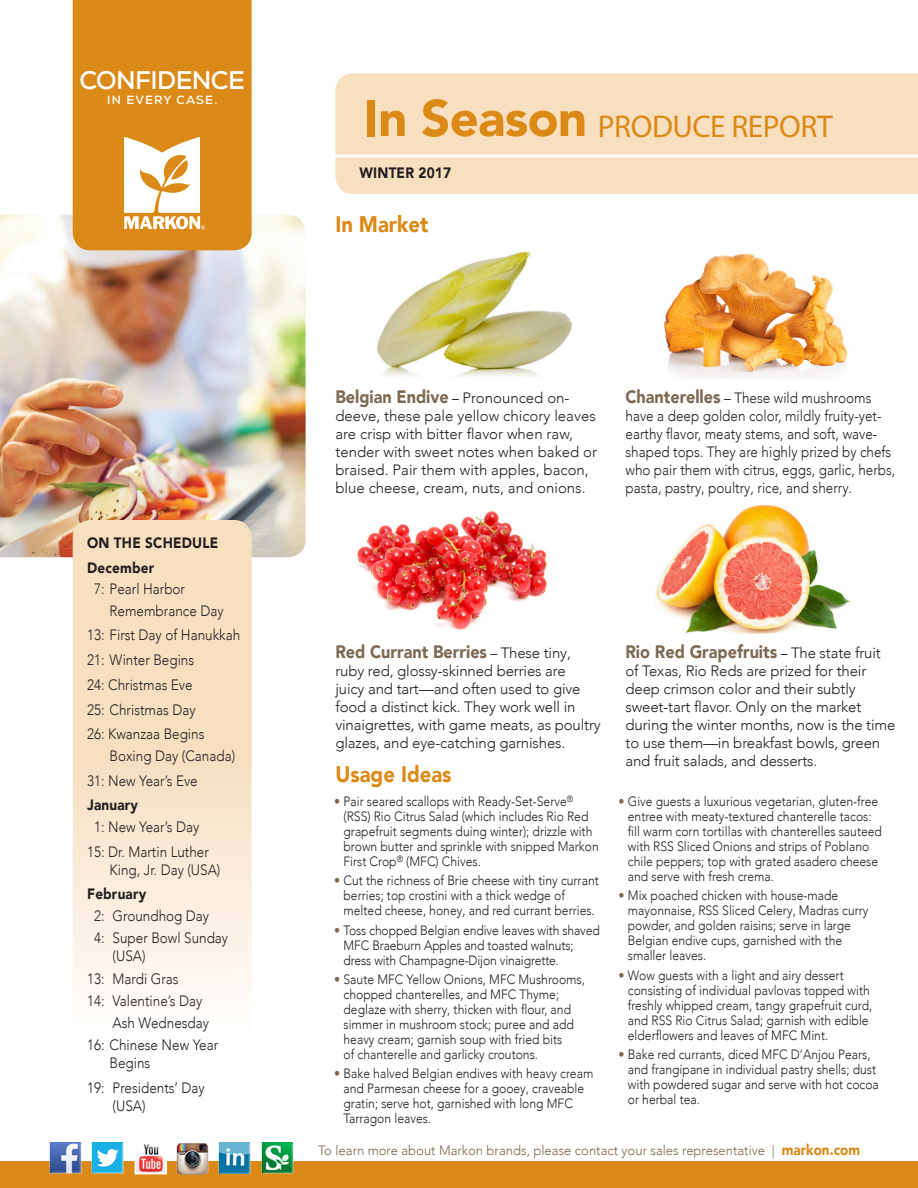
<style>
.page{position:relative;width:918px;height:1188px;background:#fff}
.page>*{position:absolute;margin:0;border:0;box-sizing:border-box;transform-origin:0 0}
.subhead{font:900 51px "Avenir LT Com";letter-spacing:-.015em;color:#dc8a17}
.t1{font:31.5px "Myriad Pro";letter-spacing:-.015em;color:#dc8a17}
.t2{font:700 25.5px "Nexa";letter-spacing:-.025em;color:#fff}
.subhead-2{font:900 22.5px "Avenir LT Com";color:#dc8a17;scale:.9 1}
.body{font:900 18px "Avenir LT Com";color:#7c6954;scale:.9 1}
.body-2{font:300 15px/18px "Avenir LT Com";color:#231f20;scale:.9 1}
.body-3{font:300 15px/18px "Avenir LT Com";color:#231f20}
.sidebar_head{font:900 15px "Avenir LT Com";letter-spacing:.015em;color:#231f20;scale:.9 1}
.body-4{font:900 15px "Avenir LT Com";letter-spacing:.015em;color:#231f20;scale:.9 1}
.body-5{font:300 13.5px/15px "Avenir LT Com";color:#231f20;scale:.9 1}
.t3{font:300 13.5px "Avenir LT Com";color:#7c6954}
.t4{font:700 11.85px "Nexa";letter-spacing:.1em;color:#fff}
.s1{font-weight:900;font-size:18px;color:#7c6954}
.s2{font-weight:300;font-size:15px;color:#231f20}
.s3{color:#7c6954}
.s4{font-weight:900;font-size:15px;color:#dc8a17}
</style>
<div class="page">
<div style="left:0;top:1161px;width:918px;height:27px;background:#dc8a17"></div>
<img style="left:49px;top:1142px;width:32px;height:32px">
<img style="left:92px;top:1142px;width:32px;height:32px">
<img style="left:134px;top:1144px;width:32px;height:30px">
<img style="left:219px;top:1142px;width:32px;height:31px">
<img style="left:261px;top:1142px;width:32px;height:32px">
<img style="left:177px;top:1143px;width:32px;height:31px">
<img style="left:0;top:215px;width:306px;height:342px">
<div style="left:335px;top:73px;width:583px;height:121px;background:#f7dfc0"></div>
<div style="left:73px;top:0;width:179px;height:250px;background:#dc8a17"></div>
<svg style="left:335px;top:154px;width:583px;height:4px"></svg>
<svg style="left:124px;top:137px;width:81px;height:93px"></svg>
<svg style="left:73px;top:520px;width:179px;height:558px"></svg>
<img style="left:664px;top:253px;width:184px;height:126px">
<img style="left:377px;top:251px;width:195px;height:126px">
<img style="left:357px;top:510px;width:191px;height:120px">
<img style="left:656px;top:504px;width:194px;height:130px">
<p class="t2" style="left:79px;top:64px;width:167px">CONFIDENCE</p>
<p class="t4" style="left:107px;top:92px;width:112px">IN EVERY CASE.</p>
<p class="sidebar_head" style="left:87px;top:534px;width:147px">ON THE SCHEDULE</p>
<p class="body-4" style="left:87px;top:558px;width:76px">December</p>
<p class="body-2" style="left:94px;top:580px;width:103px">7: Pearl Harbor</p>
<p class="body-2" style="left:110px;top:601px;width:128px">Remembrance Day</p>
<p class="body-2" style="left:87px;top:626px;width:172px">13: First Day of Hanukkah</p>
<p class="body-2" style="left:87px;top:651px;width:120px">21: Winter Begins</p>
<p class="body-2" style="left:87px;top:676px;width:119px">24: Christmas Eve</p>
<p class="body-2" style="left:87px;top:700px;width:122px">25: Christmas Day</p>
<p class="body-2" style="left:87px;top:725px;width:132px">26: Kwanzaa Begins</p>
<p class="body-2" style="left:110px;top:747px;width:141px">Boxing Day (Canada)</p>
<p class="body-2" style="left:87px;top:771px;width:124px">31: New Year’s Eve</p>
<p class="body-4" style="left:87px;top:796px;width:58px">January</p>
<p class="body-2" style="left:94px;top:818px;width:118px">1: New Year’s Day</p>
<p class="body-2" style="left:110px;top:842px;width:125px;text-indent:-23px">15: Dr. Martin Luther<br>King, Jr. Day (USA)</p>
<p class="body-4" style="left:87px;top:885px;width:67px">February</p>
<p class="body-2" style="left:94px;top:907px;width:129px">2: Groundhog Day</p>
<p class="body-2" style="left:113px;top:929px;width:130px;text-indent:-18px">4: Super Bowl Sunday (USA)</p>
<p class="body-2" style="left:87px;top:969px;width:103px">13: Mardi Gras</p>
<p class="body-2" style="left:87px;top:992px;width:130px">14: Valentine’s Day</p>
<p class="body-2" style="left:113px;top:1014px;width:109px">Ash Wednesday</p>
<p class="body-2" style="left:110px;top:1036px;width:122px;text-indent:-23px">16: Chinese New Year<br>Begins</p>
<p class="body-2" style="left:113px;top:1079px;width:104px;text-indent:-26px">19: Presidents’ Day (USA)</p>
<p class="subhead" style="left:364px;top:87px;width:225px">In Season</p>
<p class="sidebar_head" style="left:360px;top:164px;width:103px">WINTER 2017</p>
<p class="subhead-2" style="left:335px;top:210px;width:105px">In Market</p>
<p class="t1" style="left:598px;top:107px;width:236px">PRODUCE REPORT</p>
<p class="body-2" style="left:335px;top:388px;width:292px"><span class="s1">Belgian Endive</span> – Pronounced on&shy;deeve, these pale yellow chicory leaves are crisp with bitter flavor when raw, tender with sweet notes when baked or braised. Pair them with apples, bacon, blue cheese, cream, nuts, and onions.</p>
<p class="body-2" style="left:626px;top:388px;width:301px"><span class="s1">Chanterelles</span> – These wild mushrooms have a deep golden color, mildly fruity-yet&shy;earthy flavor, meaty stems, and soft, wave&shy;shaped tops. They are highly prized by chefs who pair them with citrus, eggs, garlic, herbs, pasta, pastry, poultry, rice, and sherry.</p>
<p class="body" style="left:335px;top:641px;width:263px">Red Currant Berries <span class="s2">– These tiny,</span></p>
<p class="body-3" style="left:335px;top:662px;width:267px">ruby red, glossy-skinned berries are<br>juicy and tart—and often used to give food a distinct kick. They work well in vinaigrettes, with game meats, as poultry glazes, and eye-catching garnishes.</p>
<p class="subhead-2" style="left:335px;top:761px;width:131px">Usage Ideas</p>
<p class="body-5" style="left:344px;top:794px;width:285px;text-indent:-9px"><span class="s3">•</span> Pair seared scallops with Ready-Set-Serve<sup>® </sup>(RSS) Rio Citrus Salad (which includes Rio Red grapefruit segments duing winter); drizzle with brown butter and sprinkle with snipped Markon First Crop<sup>®</sup> (MFC) Chives.</p>
<p class="body-5" style="left:344px;top:873px;width:285px;text-indent:-9px"><span class="s3">•</span> Cut the richness of Brie cheese with tiny currant berries; top crostini with a thick wedge of melted cheese, honey, and red currant berries.</p>
<p class="body-5" style="left:344px;top:923px;width:286px;text-indent:-9px"><span class="s3">•</span> Toss chopped Belgian endive leaves with shaved<br>MFC Braeburn Apples and toasted walnuts; dress with Champagne-Dijon vinaigrette.</p>
<p class="body-5" style="left:344px;top:972px;width:270px;text-indent:-9px"><span class="s3">•</span> Saute MFC Yellow Onions, MFC Mushrooms, chopped chanterelles, and MFC Thyme; deglaze with sherry, thicken with flour, and simmer in mushroom stock; puree and add heavy cream; garnish soup with fried bits<br>of chanterelle and garlicky croutons.</p>
<p class="body-5" style="left:344px;top:1066px;width:279px;text-indent:-9px"><span class="s3">•</span> Bake halved Belgian endives with heavy cream and Parmesan cheese for a gooey, craveable gratin; serve hot, garnished with long MFC Tarragon leaves.</p>
<p class="body" style="left:626px;top:641px;width:285px">Rio Red Grapefruits <span class="s2">– The state fruit</span></p>
<p class="body-3" style="left:626px;top:662px;width:272px">of Texas, Rio Reds are prized for their deep crimson color and their subtly sweet-tart flavor. Only on the market during the winter months, now is the time to use them—in breakfast bowls, green and fruit salads, and desserts.</p>
<p class="body-5" style="left:628px;top:794px;width:284px;text-indent:-9px"><span class="s3">•</span> Give guests a luxurious vegetarian, gluten-free entree with meaty-textured chanterelle tacos: fill warm corn tortillas with chanterelles sauteed with RSS Sliced Onions and strips of Poblano chile peppers; top with grated asadero cheese and serve with fresh crema.</p>
<p class="body-5" style="left:628px;top:888px;width:269px;text-indent:-9px"><span class="s3">•</span> Mix poached chicken with house-made mayonnaise, RSS Sliced Celery, Madras curry powder, and golden raisins; serve in large Belgian endive cups, garnished with the smaller leaves.</p>
<p class="body-5" style="left:628px;top:968px;width:273px;text-indent:-9px"><span class="s3">•</span> Wow guests with a light and airy dessert consisting of individual pavlovas topped with freshly whipped cream, tangy grapefruit curd, and RSS Rio Citrus Salad; garnish with edible elderflowers and leaves of MFC Mint.</p>
<p class="body-5" style="left:628px;top:1047px;width:280px;text-indent:-9px"><span class="s3">•</span> Bake red currants, diced MFC D’Anjou Pears, and frangipane in individual pastry shells; dust with powdered sugar and serve with hot cocoa or herbal tea.</p>
<p class="t3" style="left:318px;top:1142px;width:543px">To learn more about Markon brands, please contact your sales representative | <span class="s4">markon.com</span></p>
</div>
